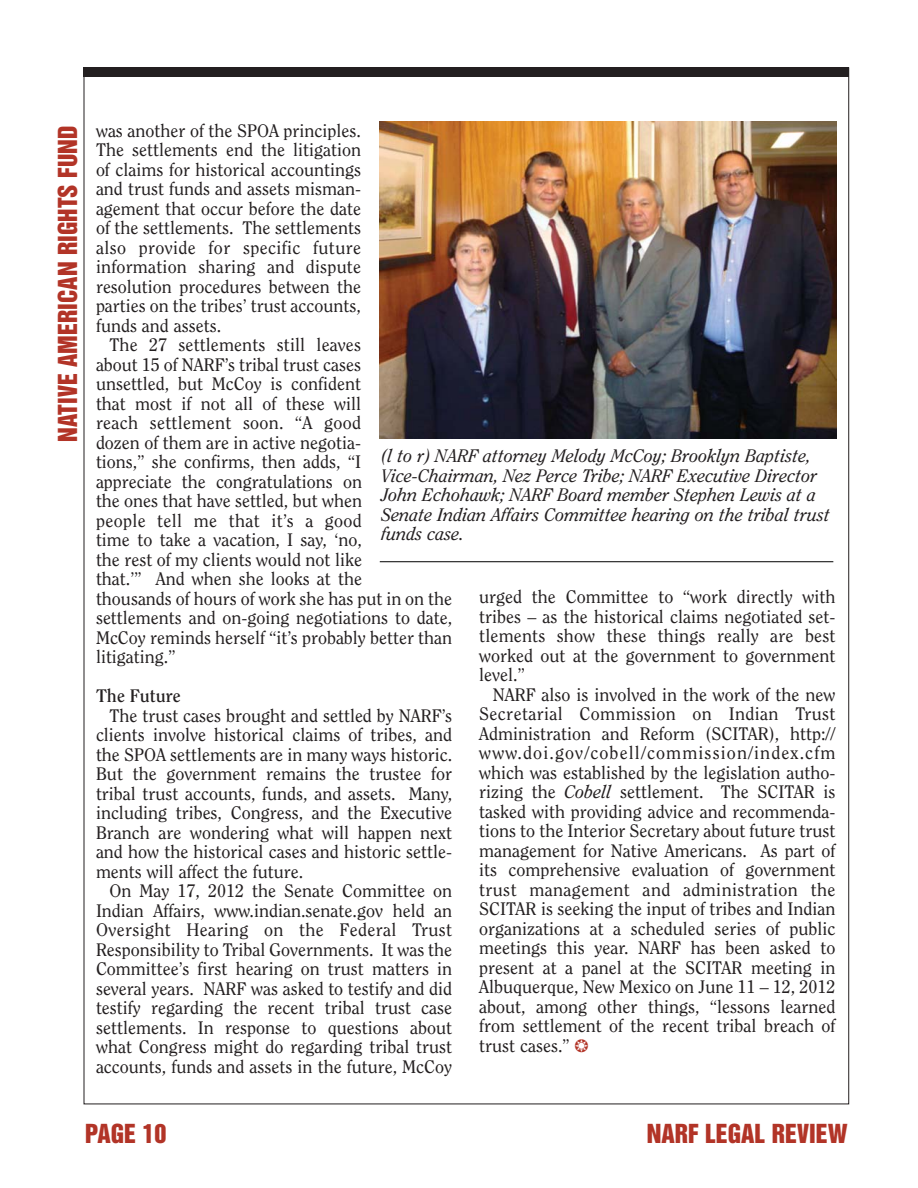
<style>
.page{position:relative;width:918px;height:1188px;background:#fff}
.page>*{position:absolute;margin:0;border:0;box-sizing:border-box;transform-origin:0 0}
.t1{font:24px "Helvetica Inserat";color:#b23427}
.t2{font:18px/19.5px "Clearface";color:#231f20;text-align:justify}
.t3{font:italic 18px/19.5px "Clearface";color:#231f20}
.t4{font:700 18px "Clearface";color:#231f20}
.s1{font-style:italic}
.s2{color:#b23427}
</style>
<div class="page">
<div style="left:84px;top:68px;width:765px;height:9px;background:#231f20"></div>
<img style="left:379px;top:122px;width:457px;height:317px">
<hr style="left:380px;top:561px;width:453px;height:1px;background:#000">
<h1 class="t1" style="left:58px;top:442px;width:318px;rotate:-90deg">NATIVE AMERICAN RIGHTS FUND</h1>
<p class="t2" style="left:96px;top:122px;width:267px">was another of the SPOA principles.<br>The settlements end the litigation of claims for historical accountings and trust funds and assets misman&shy;agement that occur before the date of the settlements. The settlements also provide for specific future information sharing and dispute resolution procedures between the parties on the tribes’ trust accounts, funds and assets.</p>
<p class="t2" style="left:96px;top:336px;width:358px;text-align:left;text-indent:14px">The 27 settlements still leaves<br>about 15 of NARF’s tribal trust cases<br>unsettled, but McCoy is confident<br>that most if not all of these will<br>reach settlement soon. “A good<br>dozen of them are in active negotia-<br>tions,” she confirms, then adds, “I<br>appreciate the congratulations on<br>the ones that have settled, but when<br>people tell me that it’s a good<br>time to take a vacation, I say, ‘no,<br>the rest of my clients would not like<br>that.’” And when she looks at the<br>thousands of hours of work she has put in on the settlements and on-going negotiations to date, McCoy reminds herself “it’s probably better than litigating.”</p>
<p class="t4" style="left:96px;top:688px;width:86px">The Future</p>
<p class="t2" style="left:96px;top:707px;width:358px;text-indent:14px">The trust cases brought and settled by NARF’s clients involve historical claims of tribes, and the SPOA settlements are in many ways historic.<br>But the government remains the trustee for tribal trust accounts, funds, and assets. Many, including tribes, Congress, and the Executive Branch are wondering what will happen next and how the historical cases and historic settle&shy;ments will affect the future.</p>
<p class="t2" style="left:96px;top:882px;width:358px;text-indent:14px">On May 17, 2012 the Senate Committee on Indian Affairs, www.indian.senate.gov held an Oversight Hearing on the Federal Trust Responsibility to Tribal Governments. It was the Committee’s first hearing on trust matters in several years. NARF was asked to testify and did testify regarding the recent tribal trust case settlements. In response to questions about what Congress might do regarding tribal trust accounts, funds and assets in the future, McCoy</p>
<p class="t3" style="left:382px;top:447px;width:450px">(l to r) NARF attorney Melody McCoy; Brooklyn Baptiste, Vice-Chairman, Nez Perce Tribe; NARF Executive Director John Echohawk; NARF Board member Stephen Lewis at a Senate Indian Affairs Committee hearing on the tribal trust funds case.</p>
<p class="t2" style="left:479px;top:589px;width:358px">urged the Committee to “work directly with tribes – as the historical claims negotiated set&shy;tlements show these things really are best worked out at the government to government level.”</p>
<p class="t2" style="left:479px;top:686px;width:358px;text-indent:14px">NARF also is involved in the work of the new Secretarial Commission on Indian Trust Administration and Reform (SCITAR), http:// www.doi.gov/cobell/commission/index.cfm which was established by the legislation autho&shy;rizing the <span class="s1">Cobell</span> settlement. The SCITAR is tasked with providing advice and recommenda&shy;tions to the Interior Secretary about future trust management for Native Americans. As part of its comprehensive evaluation of government trust management and administration the SCITAR is seeking the input of tribes and Indian organizations at a scheduled series of public meetings this year. NARF has been asked to present at a panel at the SCITAR meeting in Albuquerque, New Mexico on June 11 – 12, 2012 about, among other things, “lessons learned from settlement of the recent tribal breach of trust cases.” <span class="s2">❂</span></p>
<h1 class="t1" style="left:85px;top:1124px;width:83px">PAGE 10</h1>
<h1 class="t1" style="left:647px;top:1124px;width:202px">NARF LEGAL REVIEW</h1>
</div>
